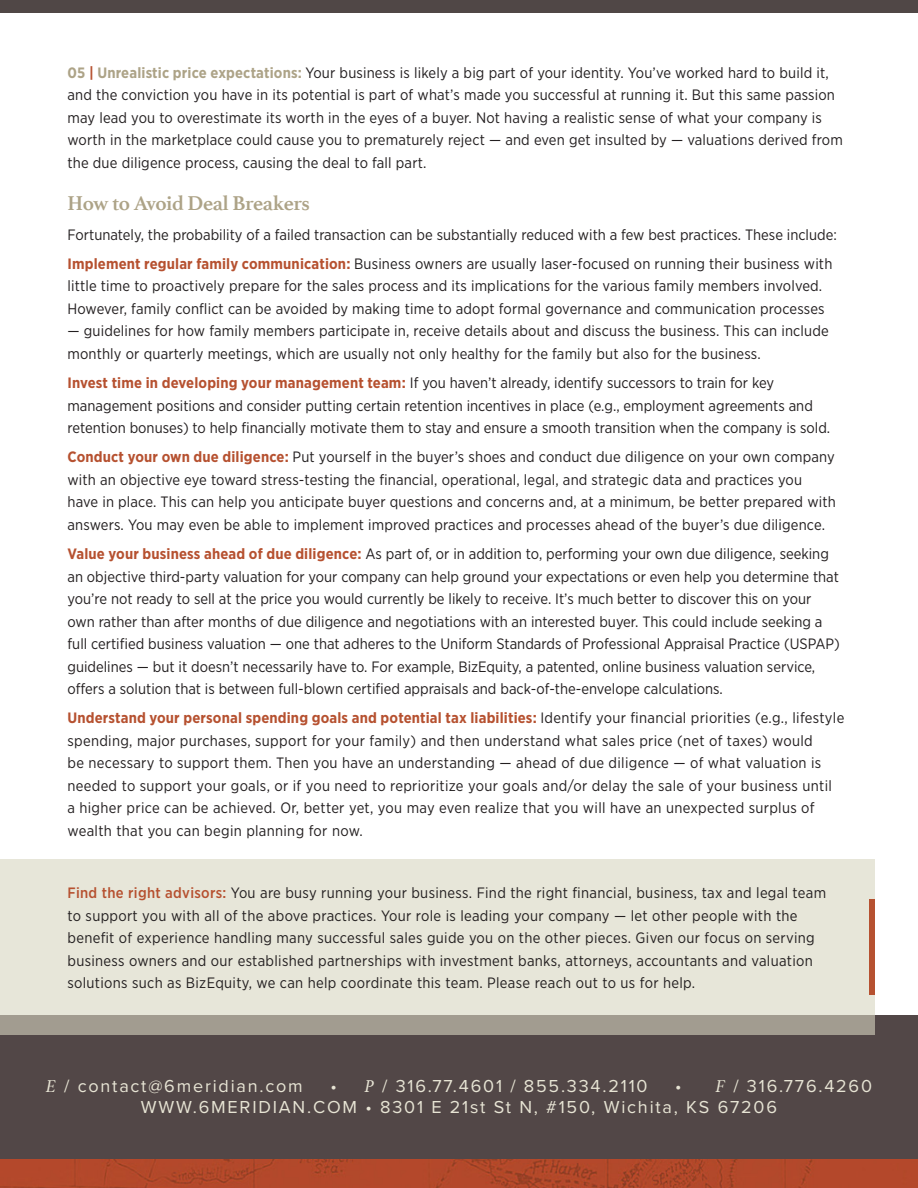
<style>
.page{position:relative;width:918px;height:1188px;background:#fff}
.page>*{position:absolute;margin:0;border:0;box-sizing:border-box;transform-origin:0 0}
.Numbers{font:700 21px "Athelas";letter-spacing:-.02em;color:#ada387}
.t1{font:18px "Proxima Nova";letter-spacing:.1em;color:#e7e4d4}
.t2{font:15px/22.5px "Gotham Narrow";letter-spacing:.01em;color:#231f20}
.s1{font-weight:700;color:#ada387}
.s2{font-weight:700;color:#b65130}
.s3{font-weight:500;color:#b65130}
.s4{font-family:"Athelas";font-style:italic}
</style>
<div class="page">
<div style="left:0;top:0;width:918px;height:13px;background:#504746"></div>
<img style="left:0;top:1158px;width:918px;height:30px">
<div style="left:0;top:1015px;width:918px;height:143px;background:#524747"></div>
<svg style="left:0;top:860px;width:875px;height:175px;background:#dfddd0"></svg>
<div style="left:869px;top:899px;width:6px;height:96px;background:#b65130"></div>
<p class="t2" style="left:68px;top:61px;width:777px"><span class="s1">05</span> <span class="s2">|</span> <span class="s1">Unrealistic price expectations:</span> Your business is likely a big part of your identity. You’ve worked hard to build it, and the conviction you have in its potential is part of what’s made you successful at running it. But this same passion may lead you to overestimate its worth in the eyes of a buyer. Not having a realistic sense of what your company is worth in the marketplace could cause you to prematurely reject — and even get insulted by — valuations derived from the due diligence process, causing the deal to fall part.</p>
<p class="Numbers" style="left:68px;top:187px;width:244px">How to Avoid Deal Breakers</p>
<p class="t2" style="left:68px;top:223px;width:771px">Fortunately, the probability of a failed transaction can be substantially reduced with a few best practices. These include:</p>
<p class="t2" style="left:68px;top:252px;width:766px"><span class="s2">Implement regular family communication:</span> Business owners are usually laser-focused on running their business with little time to proactively prepare for the sales process and its implications for the various family members involved.<br>However, family conflict can be avoided by making time to adopt formal governance and communication processes</p>
<p class="t2" style="left:68px;top:320px;width:763px">— guidelines for how family members participate in, receive details about and discuss the business. This can include monthly or quarterly meetings, which are usually not only healthy for the family but also for the business.</p>
<p class="t2" style="left:68px;top:371px;width:764px"><span class="s2">Invest time in developing your management team:</span> If you haven’t already, identify successors to train for key management positions and consider putting certain retention incentives in place (e.g., employment agreements and retention bonuses) to help financially motivate them to stay and ensure a smooth transition when the company is sold.</p>
<p class="t2" style="left:68px;top:446px;width:770px"><span class="s2">Conduct your own due diligence:</span> Put yourself in the buyer’s shoes and conduct due diligence on your own company with an objective eye toward stress-testing the financial, operational, legal, and strategic data and practices you have in place. This can help you anticipate buyer questions and concerns and, at a minimum, be better prepared with answers. You may even be able to implement improved practices and processes ahead of the buyer’s due diligence.</p>
<p class="t2" style="left:68px;top:542px;width:774px"><span class="s2">Value your business ahead of due diligence:</span> As part of, or in addition to, performing your own due diligence, seeking an objective third-party valuation for your company can help ground your expectations or even help you determine that you’re not ready to sell at the price you would currently be likely to receive. It’s much better to discover this on your own rather than after months of due diligence and negotiations with an interested buyer. This could include seeking a full certified business valuation — one that adheres to the Uniform Standards of Professional Appraisal Practice (USPAP) guidelines — but it doesn’t necessarily have to. For example, BizEquity, a patented, online business valuation service, offers a solution that is between full-blown certified appraisals and back-of-the-envelope calculations.</p>
<p class="t2" style="left:68px;top:707px;width:778px"><span class="s2">Understand your personal spending goals and potential tax liabilities:</span> Identify your financial priorities (e.g., lifestyle spending, major purchases, support for your family) and then understand what sales price (net of taxes) would<br>be necessary to support them. Then you have an understanding — ahead of due diligence — of what valuation is needed to support your goals, or if you need to reprioritize your goals and/or delay the sale of your business until<br>a higher price can be achieved. Or, better yet, you may even realize that you will have an unexpected surplus of wealth that you can begin planning for now.</p>
<p class="t2" style="left:68px;top:881px;width:760px"><span class="s3">Find the right advisors:</span> You are busy running your business. Find the right financial, business, tax and legal team to support you with all of the above practices. Your role is leading your company — let other people with the benefit of experience handling many successful sales guide you on the other pieces. Given our focus on serving business owners and our established partnerships with investment banks, attorneys, accountants and valuation solutions such as BizEquity, we can help coordinate this team. Please reach out to us for help.</p>
<p class="t1" style="left:46px;top:1072px;width:258px"><span class="s4">E</span> / contact@6meridian.com</p>
<p class="t1" style="left:330px;top:1072px;width:319px">• <span class="s4">P</span> / 316.77.4601 / 855.334.2110</p>
<p class="t1" style="left:675px;top:1072px;width:198px">• <span class="s4">F</span> / 316.776.4260</p>
<p class="t1" style="left:141px;top:1094px;width:638px">WWW.6MERIDIAN.COM • 8301 E 21st St N, #150, Wichita, KS 67206</p>
</div>
